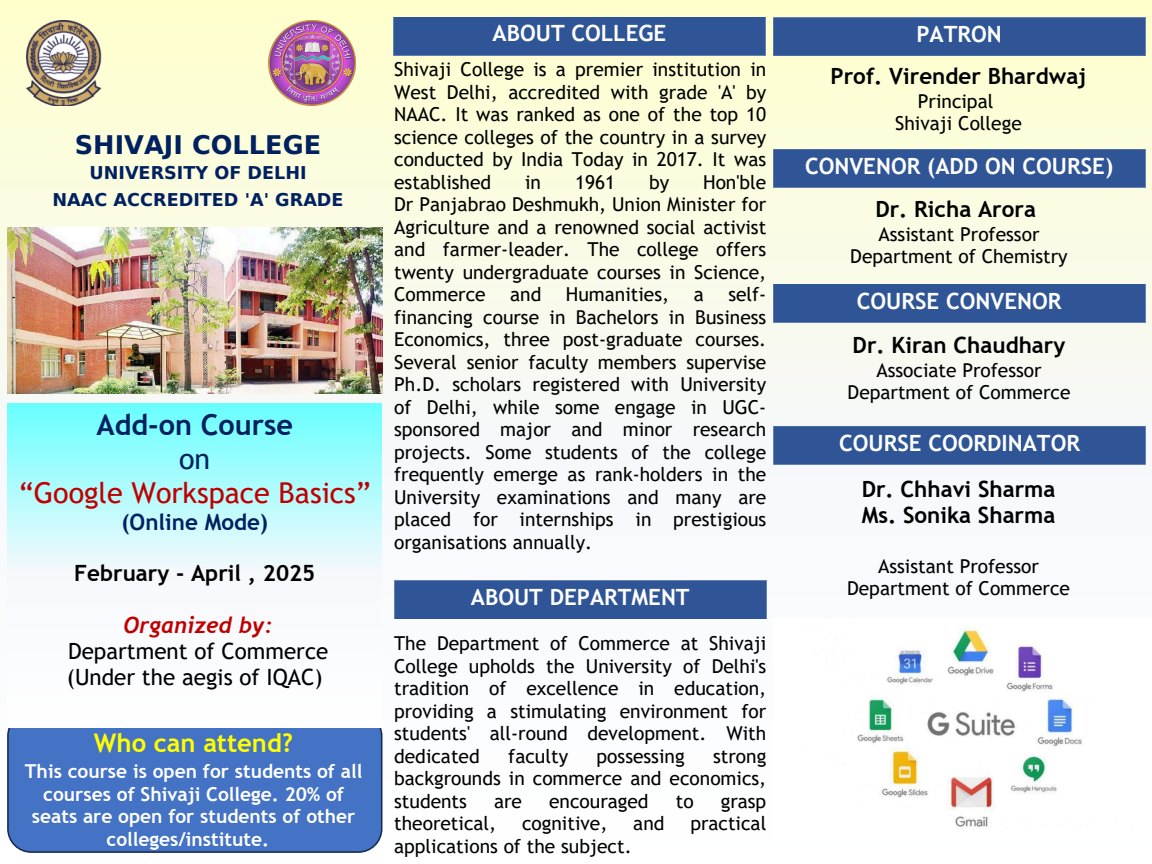
<style>
.page{position:relative;width:1152px;height:864px;background:#fff}
.page>*{position:absolute;margin:0;border:0;box-sizing:border-box;transform-origin:0 0}
.t1{font:28.8px/33.8px "Trebuchet MS";color:#c00000;text-align:center}
.t2{font:700 25.65px "DejaVu Sans";color:#002060}
.t3{font:700 25.65px "Trebuchet MS";color:#ff0}
.t4{font:700 22.35px/25.8px "Trebuchet MS";color:#000}
.t5{font:700 22.35px "Trebuchet MS";color:#fff}
.t6{font:22.35px/25.8px "Trebuchet MS";color:#000;text-align:center}
.t7{font:700 22.35px "Trebuchet MS";color:#002060}
.t8{font:19.2px/22.5px "Trebuchet MS";color:#000;text-align:justify}
.t9{font:700 19.2px "Trebuchet MS";color:#fff}
.t10{font:700 17.55px/27px "DejaVu Sans";color:#002060;text-align:center}
.s1{font-weight:700;color:#002060}
.s2{color:#002060}
.s3{font-family:"Trebuchet";font-weight:700;font-style:italic;color:#c00000}
</style>
<div class="page">
<div style="left:0;top:0;width:1152px;height:864px;background:linear-gradient(to bottom,#fbfcd6,#fafbff)"></div>
<div style="left:7px;top:712px;width:376px;height:141px;background:#4472c4"></div>
<img style="left:27px;top:20px;width:79px;height:86px">
<img style="left:268px;top:20px;width:88px;height:86px">
<svg style="left:8px;top:404px;width:373px;height:324px"></svg>
<div style="left:394px;top:580px;width:372px;height:39px;background:#2f5597"></div>
<img style="left:8px;top:227px;width:375px;height:167px">
<div style="left:773px;top:149px;width:372px;height:39px;background:#2f5597"></div>
<div style="left:773px;top:284px;width:372px;height:39px;background:#2f5597"></div>
<div style="left:774px;top:426px;width:372px;height:39px;background:#2f5597"></div>
<div style="left:773px;top:17px;width:372px;height:39px;background:#2f5597"></div>
<div style="left:393px;top:17px;width:372px;height:38px;background:#2f5597"></div>
<img style="left:773px;top:619px;width:379px;height:222px">
<p class="t2" style="left:75px;top:130px;width:248px">SHIVAJI COLLEGE</p>
<p class="t10" style="left:53px;top:159px;width:293px">UNIVERSITY OF DELHI<br>NAAC ACCREDITED 'A' GRADE</p>
<p class="t1" style="left:19px;top:408px;width:354px"><span class="s1">Add-on Course<br></span><span class="s2">on<br></span>“Google Workspace Basics”</p>
<p class="t7" style="left:121px;top:509px;width:148px">(Online Mode)</p>
<p class="t4" style="left:74px;top:561px;width:243px">February - April , 2025</p>
<h5 class="t6" style="left:67px;top:612px;width:263px"><span class="s3">Organized by:<br></span>Department of Commerce (Under the aegis of IQAC)</h5>
<p class="t3" style="left:94px;top:728px;width:201px">Who can attend?</p>
<p class="t9" style="left:25px;top:760px;width:339px">This course is open for students of all</p>
<p class="t9" style="left:43px;top:783px;width:302px">courses of Shivaji College. 20% of</p>
<p class="t9" style="left:32px;top:805px;width:325px">seats are open for students of other</p>
<p class="t9" style="left:107px;top:828px;width:164px">colleges/institute.</p>
<h2 class="t5" style="left:493px;top:20px;width:175px">ABOUT COLLEGE</h2>
<h6 class="t5" style="left:916px;top:21px;width:87px">PATRON</h6>
<h2 class="t8" style="left:394px;top:58px;width:374px">Shivaji College is a premier institution in West Delhi, accredited with grade 'A' by NAAC. It was ranked as one of the top 10 science colleges of the country in a survey conducted by India Today in 2017. It was established</h2>
<h2 class="t8" style="left:394px;top:171px;width:374px;text-indent:309px">Hon'ble Dr Panjabrao Deshmukh, Union Minister for Agriculture and a renowned social activist and farmer-leader. The college offers twenty undergraduate courses in Science, Commerce</h2>
<h2 class="t8" style="left:525px;top:171px;width:17px">in</h2>
<h2 class="t8" style="left:575px;top:171px;width:42px">1961</h2>
<h2 class="t8" style="left:649px;top:171px;width:22px">by</h2>
<h2 class="t8" style="left:394px;top:283px;width:374px;text-indent:334px">self&shy;financing course in Bachelors in Business Economics, three post-graduate courses.<br>Several senior faculty members supervise Ph.D. scholars registered with University of Delhi, while some engage in UGC&shy;sponsored major and minor research projects. Some students of the college frequently emerge as rank-holders in the University examinations and many are placed for internships in prestigious organisations annually.</h2>
<h2 class="t8" style="left:510px;top:283px;width:33px">and</h2>
<h2 class="t8" style="left:566px;top:283px;width:105px">Humanities,</h2>
<h2 class="t8" style="left:694px;top:283px;width:12px">a</h2>
<p class="t5" style="left:471px;top:584px;width:220px">ABOUT DEPARTMENT</p>
<h2 class="t8" style="left:394px;top:632px;width:374px">The Department of Commerce at Shivaji College upholds the University of Delhi's tradition of excellence in education, providing a stimulating environment for students' all-round development. With dedicated</h2>
<h2 class="t8" style="left:508px;top:745px;width:61px">faculty</h2>
<h2 class="t8" style="left:597px;top:745px;width:90px">possessing</h2>
<h2 class="t8" style="left:394px;top:745px;width:374px;text-indent:319px">strong backgrounds in commerce and economics, students</h2>
<h2 class="t8" style="left:494px;top:790px;width:29px">are</h2>
<h2 class="t8" style="left:549px;top:790px;width:101px">encouraged</h2>
<h2 class="t8" style="left:676px;top:790px;width:19px">to</h2>
<h2 class="t8" style="left:721px;top:790px;width:47px">grasp</h2>
<h2 class="t8" style="left:394px;top:812px;width:104px">theoretical,</h2>
<h2 class="t8" style="left:522px;top:812px;width:87px">cognitive,</h2>
<h2 class="t8" style="left:633px;top:812px;width:33px">and</h2>
<h2 class="t8" style="left:690px;top:812px;width:77px">practical</h2>
<h2 class="t8" style="left:394px;top:835px;width:239px">applications of the subject.</h2>
<h4 class="t4" style="left:831px;top:63px;width:257px">Prof. Virender Bhardwaj</h4>
<h4 class="t8" style="left:895px;top:90px;width:128px;text-align:center">Principal<br>Shivaji College</h4>
<h1 class="t5" style="left:805px;top:153px;width:310px">CONVENOR (ADD ON COURSE)</h1>
<h2 class="t4" style="left:875px;top:196px;width:162px">Dr. Richa Arora</h2>
<p class="t8" style="left:879px;top:223px;width:162px">Assistant Professor</p>
<p class="t8" style="left:850px;top:245px;width:219px">Department of Chemistry</p>
<h3 class="t5" style="left:857px;top:288px;width:206px">COURSE CONVENOR</h3>
<p class="t4" style="left:853px;top:332px;width:214px">Dr. Kiran Chaudhary</p>
<h2 class="t8" style="left:876px;top:359px;width:167px">Associate Professor</h2>
<p class="t8" style="left:848px;top:381px;width:224px">Department of Commerce</p>
<h4 class="t5" style="left:839px;top:430px;width:242px">COURSE COORDINATOR</h4>
<p class="t4" style="left:862px;top:476px;width:195px">Dr. Chhavi Sharma<br>Ms. Sonika Sharma</p>
<p class="t8" style="left:878px;top:555px;width:162px">Assistant Professor</p>
<h2 class="t8" style="left:847px;top:577px;width:224px">Department of Commerce</h2>
</div>
